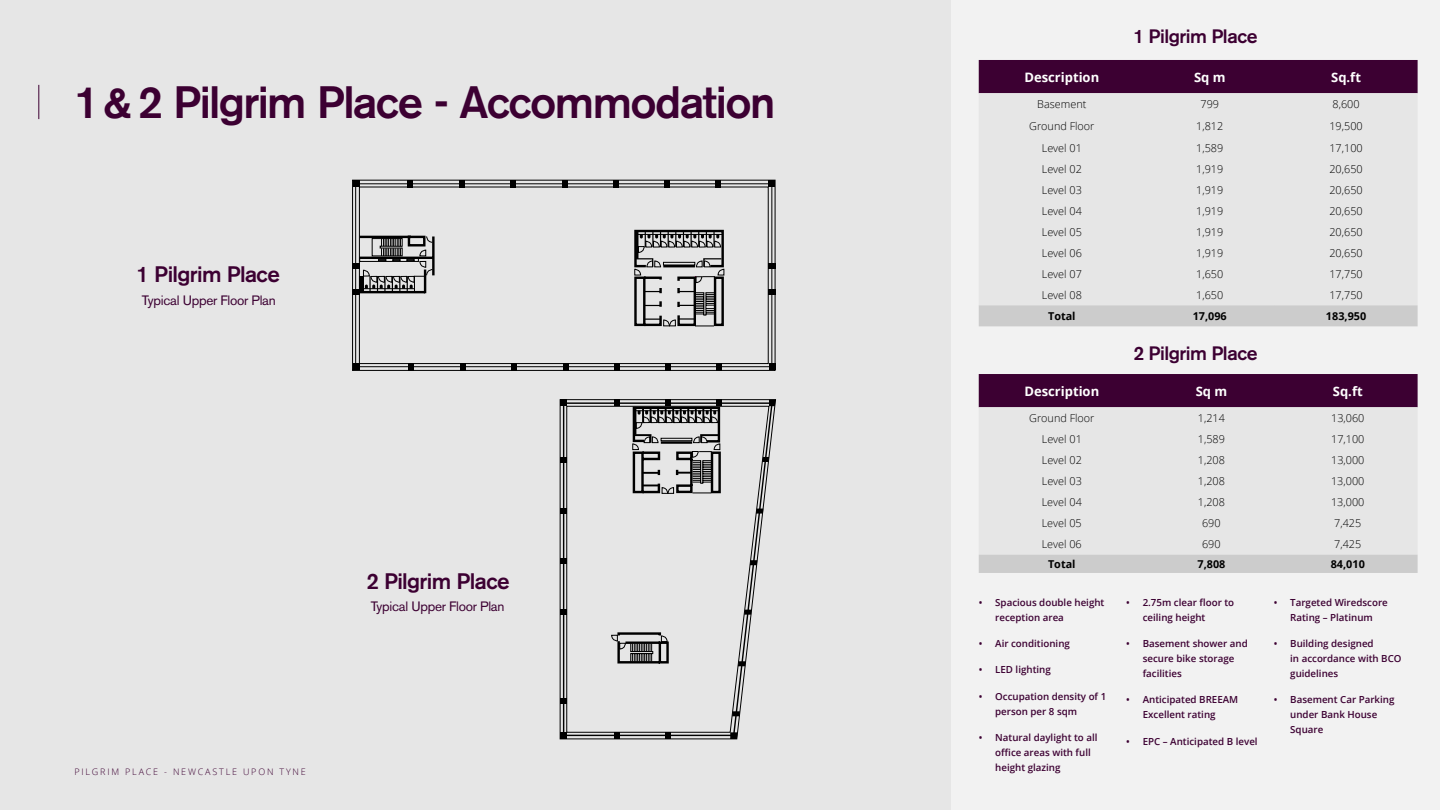
<style>
.page{position:relative;width:1440px;height:810px;background:#e6e6e6}
.page>*{position:absolute;margin:0;border:0;box-sizing:border-box;transform-origin:0 0}
.t1{font:500 45px "Akzidenz Grotesk BE";letter-spacing:-.035em;color:#3c0032}
.t2{font:500 22.27px "Akzidenz Grotesk BE";letter-spacing:-.025em;color:#3c0032}
.t3{font:500 19.27px "Akzidenz Grotesk BE";letter-spacing:-.025em;color:#3c0032}
.t4{font:13.5px "Akzidenz Grotesk BE";letter-spacing:-.02em;color:#3c0032}
.t5{font:700 12.98px "Open Sans";color:#fff}
.t6{font:300 10.88px "Open Sans";color:#000}
.t7{font:700 10.88px "Open Sans";color:#000}
.t8{font:600 9.75px/15px "Open Sans";color:#3c0032}
.t9{font:300 9px "Open Sans";letter-spacing:.2em;color:#3c0032}
</style>
<div class="page">
<div style="left:951px;top:0;width:489px;height:810px;background:#f2f2f2"></div>
<hr style="left:39px;top:85px;width:1px;height:34px;background:#3c0032">
<div style="left:979px;top:60px;width:439px;height:33px;background:#3c0032"></div>
<div style="left:979px;top:93px;width:439px;height:212px;background:#e6e6e6"></div>
<div style="left:979px;top:305px;width:439px;height:21px;background:#ccc"></div>
<div style="left:979px;top:374px;width:439px;height:33px;background:#3c0032"></div>
<div style="left:979px;top:407px;width:439px;height:148px;background:#e6e6e6"></div>
<div style="left:979px;top:555px;width:439px;height:18px;background:#ccc"></div>
<svg style="left:352px;top:180px;width:423px;height:191px"></svg>
<div style="left:355px;top:183px;width:417px;height:184px;border:1px solid #000"></div>
<div style="left:353px;top:180px;width:6px;height:7px;background:#000"></div>
<div style="left:768px;top:180px;width:7px;height:7px;background:#000"></div>
<svg style="left:354px;top:364px;width:6px;height:6px"></svg>
<div style="left:769px;top:364px;width:7px;height:6px;background:#000"></div>
<svg style="left:408px;top:180px;width:5px;height:7px"></svg>
<svg style="left:459px;top:180px;width:5px;height:7px"></svg>
<div style="left:510px;top:180px;width:6px;height:7px;background:#000"></div>
<svg style="left:562px;top:180px;width:5px;height:7px"></svg>
<svg style="left:613px;top:180px;width:5px;height:7px"></svg>
<svg style="left:665px;top:180px;width:5px;height:7px"></svg>
<svg style="left:716px;top:180px;width:5px;height:7px"></svg>
<svg style="left:768px;top:264px;width:7px;height:5px"></svg>
<svg style="left:768px;top:290px;width:7px;height:5px"></svg>
<svg style="left:409px;top:364px;width:5px;height:7px"></svg>
<svg style="left:460px;top:364px;width:5px;height:7px"></svg>
<svg style="left:511px;top:364px;width:5px;height:7px"></svg>
<svg style="left:563px;top:364px;width:5px;height:7px"></svg>
<svg style="left:614px;top:364px;width:5px;height:7px"></svg>
<svg style="left:665px;top:364px;width:5px;height:7px"></svg>
<svg style="left:717px;top:364px;width:5px;height:7px"></svg>
<svg style="left:633px;top:229px;width:92px;height:98px"></svg>
<svg style="left:353px;top:234px;width:83px;height:62px"></svg>
<svg style="left:560px;top:399px;width:216px;height:340px"></svg>
<svg style="left:562px;top:402px;width:212px;height:335px"></svg>
<svg style="left:631px;top:399px;width:91px;height:95px"></svg>
<svg style="left:611px;top:631px;width:59px;height:34px"></svg>
<p class="t1" style="left:74px;top:75px;width:703px">1&amp; 2 Pilgrim Place - Accommodation</p>
<p class="t2" style="left:137px;top:261px;width:145px">1 Pilgrim Place</p>
<p class="t4" style="left:142px;top:292px;width:135px">Typical Upper Floor Plan</p>
<p class="t9" style="left:74px;top:765px;width:233px">PILGRIM PLACE - NEWCASTLE UPON TYNE</p>
<p class="t2" style="left:366px;top:567px;width:145px">2 Pilgrim Place</p>
<p class="t4" style="left:371px;top:598px;width:135px">Typical Upper Floor Plan</p>
<p class="t3" style="left:1133px;top:24px;width:126px">1 Pilgrim Place</p>
<p class="t5" style="left:1024px;top:68px;width:76px">Description</p>
<p class="t5" style="left:1194px;top:68px;width:33px">Sq m</p>
<p class="t5" style="left:1331px;top:68px;width:31px">Sq.ft</p>
<p class="t6" style="left:1037px;top:97px;width:51px">Basement</p>
<p class="t6" style="left:1200px;top:97px;width:20px">799</p>
<p class="t6" style="left:1333px;top:97px;width:29px">8,600</p>
<p class="t6" style="left:1029px;top:118px;width:67px">Ground Floor</p>
<p class="t6" style="left:1196px;top:118px;width:29px">1,812</p>
<p class="t6" style="left:1329px;top:118px;width:35px">19,500</p>
<p class="t6" style="left:1042px;top:140px;width:42px">Level 01</p>
<p class="t6" style="left:1196px;top:140px;width:29px">1,589</p>
<p class="t6" style="left:1329px;top:140px;width:35px">17,100</p>
<p class="t6" style="left:1042px;top:161px;width:42px">Level 02</p>
<p class="t6" style="left:1196px;top:161px;width:29px">1,919</p>
<p class="t6" style="left:1329px;top:161px;width:35px">20,650</p>
<p class="t6" style="left:1042px;top:182px;width:42px">Level 03</p>
<p class="t6" style="left:1196px;top:182px;width:29px">1,919</p>
<p class="t6" style="left:1329px;top:182px;width:35px">20,650</p>
<p class="t6" style="left:1042px;top:203px;width:42px">Level 04</p>
<p class="t6" style="left:1196px;top:203px;width:29px">1,919</p>
<p class="t6" style="left:1329px;top:203px;width:35px">20,650</p>
<p class="t6" style="left:1042px;top:224px;width:42px">Level 05</p>
<p class="t6" style="left:1196px;top:224px;width:29px">1,919</p>
<p class="t6" style="left:1329px;top:224px;width:35px">20,650</p>
<p class="t6" style="left:1042px;top:245px;width:42px">Level 06</p>
<p class="t6" style="left:1196px;top:245px;width:29px">1,919</p>
<p class="t6" style="left:1329px;top:245px;width:35px">20,650</p>
<p class="t6" style="left:1042px;top:266px;width:42px">Level 07</p>
<p class="t6" style="left:1196px;top:266px;width:29px">1,650</p>
<p class="t6" style="left:1329px;top:266px;width:35px">17,750</p>
<p class="t6" style="left:1042px;top:288px;width:42px">Level 08</p>
<p class="t6" style="left:1196px;top:288px;width:29px">1,650</p>
<p class="t6" style="left:1329px;top:288px;width:35px">17,750</p>
<p class="t7" style="left:1048px;top:308px;width:29px">Total</p>
<p class="t7" style="left:1193px;top:308px;width:36px">17,096</p>
<p class="t7" style="left:1326px;top:308px;width:42px">183,950</p>
<p class="t3" style="left:1133px;top:342px;width:126px">2 Pilgrim Place</p>
<p class="t5" style="left:1024px;top:382px;width:76px">Description</p>
<p class="t5" style="left:1196px;top:382px;width:33px">Sq m</p>
<p class="t5" style="left:1333px;top:382px;width:31px">Sq.ft</p>
<p class="t6" style="left:1029px;top:411px;width:67px">Ground Floor</p>
<p class="t6" style="left:1198px;top:411px;width:29px">1,214</p>
<p class="t6" style="left:1331px;top:411px;width:35px">13,060</p>
<p class="t6" style="left:1042px;top:432px;width:42px">Level 01</p>
<p class="t6" style="left:1198px;top:432px;width:29px">1,589</p>
<p class="t6" style="left:1331px;top:432px;width:35px">17,100</p>
<p class="t6" style="left:1042px;top:453px;width:42px">Level 02</p>
<p class="t6" style="left:1198px;top:453px;width:29px">1,208</p>
<p class="t6" style="left:1331px;top:453px;width:35px">13,000</p>
<p class="t6" style="left:1042px;top:474px;width:42px">Level 03</p>
<p class="t6" style="left:1198px;top:474px;width:29px">1,208</p>
<p class="t6" style="left:1331px;top:474px;width:35px">13,000</p>
<p class="t6" style="left:1042px;top:495px;width:42px">Level 04</p>
<p class="t6" style="left:1198px;top:495px;width:29px">1,208</p>
<p class="t6" style="left:1331px;top:495px;width:35px">13,000</p>
<p class="t6" style="left:1042px;top:516px;width:42px">Level 05</p>
<p class="t6" style="left:1202px;top:516px;width:20px">690</p>
<p class="t6" style="left:1334px;top:516px;width:29px">7,425</p>
<p class="t6" style="left:1042px;top:537px;width:42px">Level 06</p>
<p class="t6" style="left:1202px;top:537px;width:20px">690</p>
<p class="t6" style="left:1334px;top:537px;width:29px">7,425</p>
<p class="t7" style="left:1048px;top:556px;width:29px">Total</p>
<p class="t7" style="left:1198px;top:556px;width:29px">7,808</p>
<p class="t7" style="left:1331px;top:556px;width:36px">84,010</p>
<p class="t8" style="left:995px;top:595px;width:111px;text-indent:-16px">• Spacious double height reception area</p>
<p class="t8" style="left:979px;top:636px;width:93px">• Air conditioning</p>
<p class="t8" style="left:979px;top:662px;width:74px">• LED lighting</p>
<p class="t8" style="left:995px;top:688px;width:113px;text-indent:-16px">• Occupation density of 1 person per 8 sqm</p>
<p class="t8" style="left:995px;top:730px;width:104px;text-indent:-16px">• Natural daylight to all office areas with full height glazing</p>
<p class="t8" style="left:1143px;top:595px;width:93px;text-indent:-16px">• 2.75m clear floor to ceiling height</p>
<p class="t8" style="left:1143px;top:636px;width:107px;text-indent:-16px">• Basement shower and secure bike storage facilities</p>
<p class="t8" style="left:1143px;top:692px;width:97px;text-indent:-16px">• Anticipated BREEAM<br>Excellent rating</p>
<p class="t8" style="left:1126px;top:733px;width:133px">• EPC – Anticipated B level</p>
<p class="t8" style="left:1274px;top:595px;width:116px;text-align:center">• Targeted Wiredscore<br>Rating – Platinum</p>
<p class="t8" style="left:1290px;top:636px;width:113px;text-indent:-16px">• Building designed<br>in accordance with BCO guidelines</p>
<p class="t8" style="left:1290px;top:692px;width:106px;text-indent:-16px">• Basement Car Parking under Bank House<br>Square</p>
</div>
